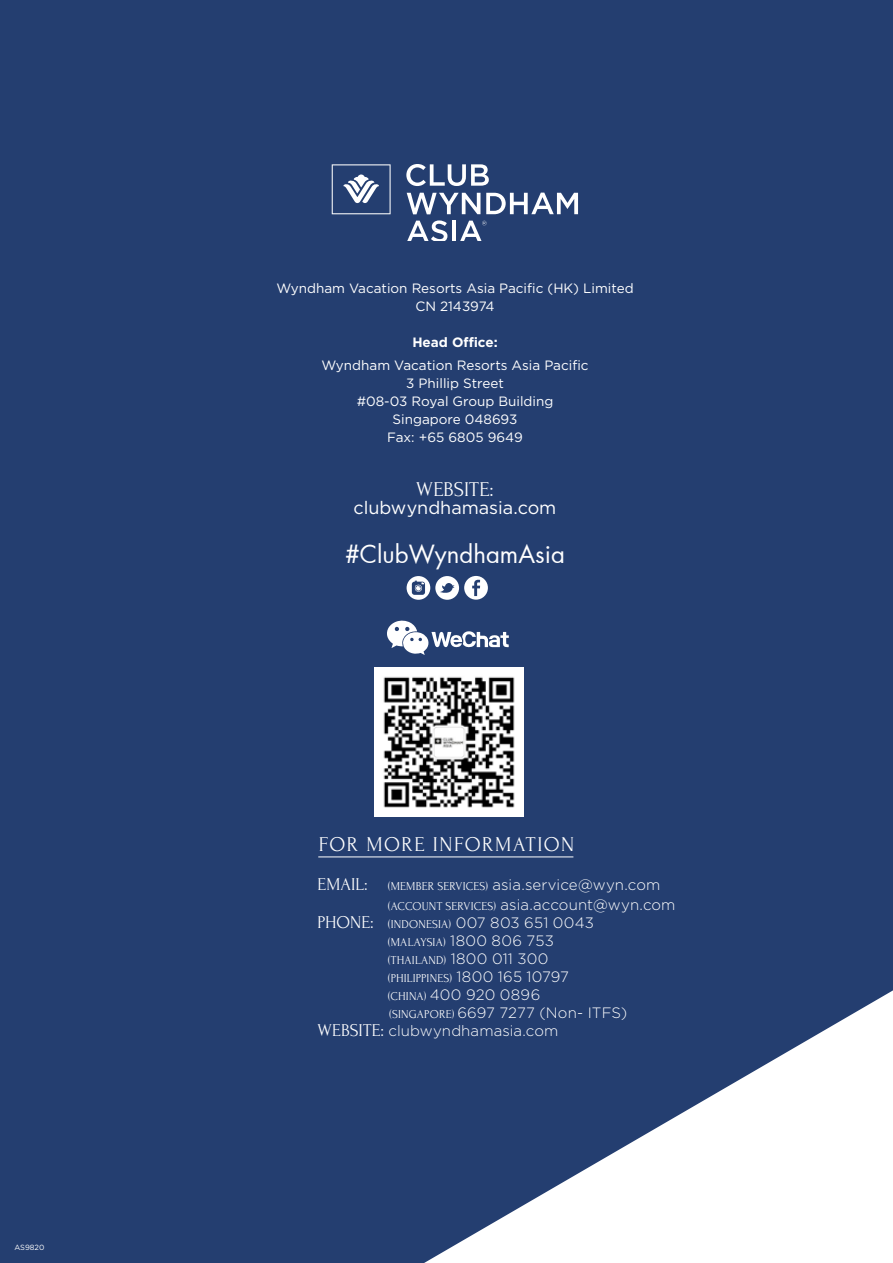
<style>
.page{position:relative;width:893px;height:1263px;background:#243e70}
.page>*{position:absolute;margin:0;border:0;box-sizing:border-box;transform-origin:0 0}
.t1{font:24px "Futura";color:#fff}
.t2{font:21px "Forum";letter-spacing:.06em;color:#fff}
.t3{font:21px "Forum";letter-spacing:.005em;color:#fff}
.t4{font:18px "Gotham";color:#fff}
.t5{font:300 15px/19.5px "Gotham";letter-spacing:.005em;color:#fff}
.t6{font:13.5px/18px "Gotham";color:#fff;text-align:center}
.t7{font:700 13.5px "Gotham";color:#fff}
.t8{font:12px/18px "Forum";letter-spacing:.015em;color:#fff}
.t9{font:7.5px "Gotham";color:#fff}
.s1{font-family:"Forum";font-weight:400;font-size:18px}
.s2{font-family:"Forum";font-weight:400;font-size:12px}
.s3{font-family:"Gotham";font-weight:300;font-size:15px}
</style>
<div class="page">
<svg style="left:424px;top:990px;width:469px;height:273px"></svg>
<svg style="left:407px;top:193px;width:171px;height:21px"></svg>
<svg style="left:407px;top:220px;width:40px;height:21px"></svg>
<hr style="left:452px;top:221px;width:4px;height:20px;background:#fff">
<svg style="left:460px;top:221px;width:27px;height:20px"></svg>
<svg style="left:406px;top:164px;width:83px;height:22px"></svg>
<svg style="left:332px;top:164px;width:59px;height:50px"></svg>
<hr style="left:318px;top:856px;width:255px;height:1px;background:#fff">
<svg style="left:407px;top:576px;width:81px;height:24px"></svg>
<img style="left:374px;top:667px;width:149px;height:149px">
<svg style="left:387px;top:620px;width:122px;height:35px"></svg>
<p class="t9" style="left:14px;top:1243px;width:32px">AS9820</p>
<p class="t6" style="left:276px;top:279px;width:359px">Wyndham Vacation Resorts Asia Pacific (HK) Limited<br>CN 2143974</p>
<p class="t7" style="left:412px;top:335px;width:87px">Head Office:</p>
<p class="t6" style="left:321px;top:356px;width:269px">Wyndham Vacation Resorts Asia Pacific<br>3 Phillip Street<br>#08-03 Royal Group Building<br>Singapore 048693<br>Fax: +65 6805 9649</p>
<h2 class="t3" style="left:416px;top:478px;width:79px">WEBSITE:</h2>
<p class="t4" style="left:354px;top:497px;width:204px">clubwyndhamasia.com</p>
<h1 class="t1" style="left:345px;top:537px;width:221px">#ClubWyndhamAsia</h1>
<h2 class="t2" style="left:319px;top:833px;width:257px">FOR MORE INFORMATION</h2>
<p class="t5" style="left:388px;top:875px;width:289px;text-indent:-70px"><span class="s1">EMAIL:</span> <span class="s2">(MEMBER SERVICES)</span> asia.service@wyn.com <span class="s2">(ACCOUNT SERVICES)</span> asia.account@wyn.com</p>
<p class="t5" style="left:318px;top:912px;width:278px"><span class="s1">PHONE:</span> <span class="s2">(INDONESIA)</span> 007 803 651 0043</p>
<p class="t8" style="left:388px;top:933px;width:182px">(MALAYSIA) <span class="s3">1800 806 753 </span>(THAILAND) <span class="s3">1800 011 300 </span>(PHILIPPINES) <span class="s3">1800 165 10797</span></p>
<p class="t5" style="left:388px;top:984px;width:154px"><span class="s2">(CHINA)</span> 400 920 0896</p>
<p class="t5" style="left:389px;top:1002px;width:239px"><span class="s2">(SINGAPORE)</span> 6697 7277 (Non- ITFS)</p>
<p class="t5" style="left:318px;top:1020px;width:242px"><span class="s1">WEBSITE:</span> clubwyndhamasia.com</p>
</div>
